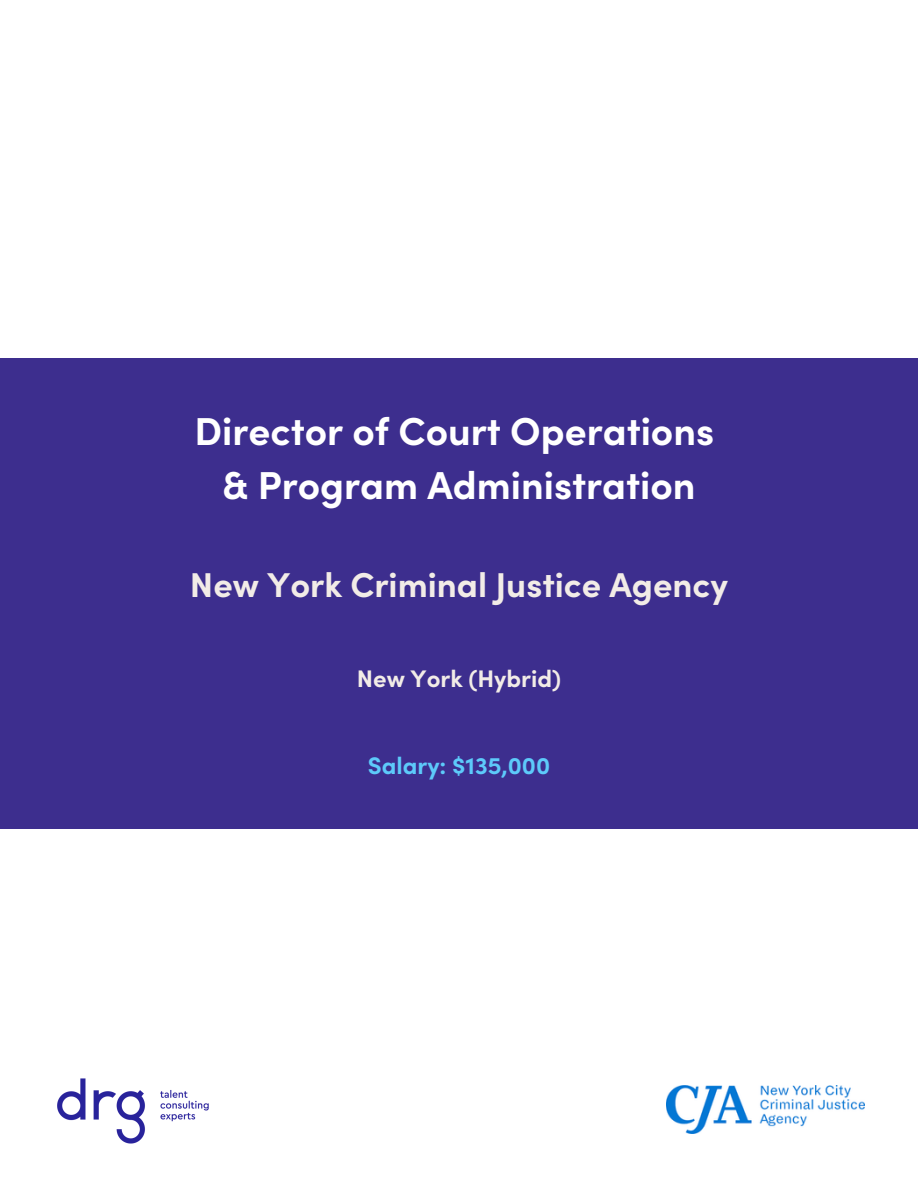
<style>
.page{position:relative;width:918px;height:1188px;background:#fff}
.page>*{position:absolute;margin:0;border:0;box-sizing:border-box;transform-origin:0 0}
.t1{font:700 39px/54px "Sofia Pro";color:#fff;text-align:center}
.t2{font:700 34.5px "Sofia Pro";color:#f2ece7}
.t3{font:700 24px "Sofia Pro";color:#f2ece7}
.t4{font:700 24px "Sofia Pro";color:#5dcafa}
</style>
<div class="page">
<div style="left:0;top:359px;width:918px;height:470px;background:#3d2e8e"></div>
<img style="left:57px;top:1078px;width:152px;height:66px">
<img style="left:666px;top:1086px;width:198px;height:48px">
<h2 class="t1" style="left:194px;top:404px;width:521px">Director of Court Operations &amp; Program Administration</h2>
<p class="t2" style="left:190px;top:562px;width:540px">New York Criminal Justice Agency</p>
<p class="t3" style="left:357px;top:663px;width:206px">New York (Hybrid)</p>
<p class="t4" style="left:368px;top:749px;width:184px">Salary: $135,000</p>
</div>
